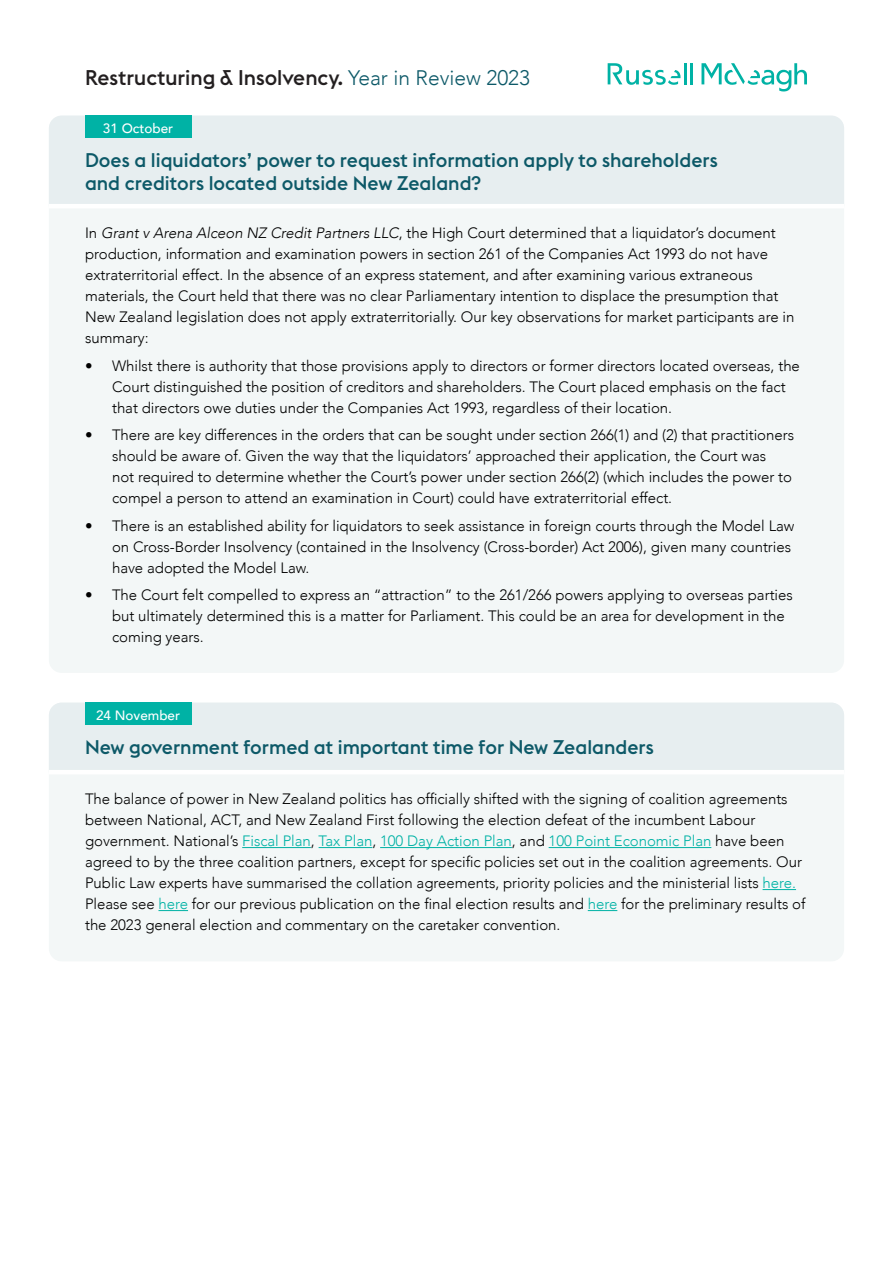
<style>
.page{position:relative;width:893px;height:1263px;background:#fff}
.page>*{position:absolute;margin:0;border:0;box-sizing:border-box;transform-origin:0 0}
.t1{font:500 21px "Euclid Flex";color:#231f20}
.t2{font:500 19.5px/23.4px "Euclid Flex";color:#0d5968}
.Body{font:300 15px/21px "Avenir";letter-spacing:-.005em;color:#000}
.t3{font:500 13.5px "Avenir";color:#fff}
.s1{font-family:"Avenir";font-weight:300;color:#0d5968}
.s2{font-style:italic}
.s3{color:#00b2a5}
</style>
<div class="page">
<hr style="left:684px;top:63px;width:2px;height:21px;background:#00b2a5">
<hr style="left:690px;top:63px;width:3px;height:21px;background:#00b2a5">
<svg style="left:608px;top:63px;width:72px;height:22px"></svg>
<svg style="left:701px;top:63px;width:106px;height:28px"></svg>
<div style="left:49px;top:116px;width:795px;height:557px;background:#f3f7f7;border-radius:13px"></div>
<div style="left:49px;top:116px;width:795px;height:88px;background:#e7eef0"></div>
<hr style="left:49px;top:204px;width:795px;height:4px;background:#fff">
<div style="left:85px;top:116px;width:106px;height:22px;background:#00b2a5"></div>
<div style="left:49px;top:703px;width:795px;height:258px;background:#f3f7f7;border-radius:13px"></div>
<div style="left:49px;top:703px;width:795px;height:67px;background:#e7eef0"></div>
<hr style="left:49px;top:770px;width:795px;height:4px;background:#fff">
<div style="left:85px;top:703px;width:106px;height:22px;background:#00b2a5"></div>
<hr style="left:242px;top:847px;width:69px;height:1px;background:#00b2a5">
<hr style="left:319px;top:847px;width:53px;height:1px;background:#00b2a5">
<hr style="left:380px;top:847px;width:132px;height:1px;background:#00b2a5">
<hr style="left:549px;top:847px;width:162px;height:1px;background:#00b2a5">
<hr style="left:763px;top:889px;width:33px;height:1px;background:#00b2a5">
<hr style="left:158px;top:910px;width:30px;height:1px;background:#00b2a5">
<svg style="left:588px;top:910px;width:29px;height:1px"></svg>
<p class="t1" style="left:85px;top:66px;width:447px">Restructuring &amp; Insolvency. <span class="s1">Year in Review 2023</span></p>
<p class="t3" style="left:103px;top:117px;width:72px">31 October</p>
<p class="t2" style="left:85px;top:148px;width:634px">Does a liquidators’ power to request information apply to shareholders and creditors located outside New Zealand?</p>
<p class="Body" style="left:85px;top:223px;width:711px">In <span class="s2">Grant v Arena Alceon NZ Credit Partners LLC</span>, the High Court determined that a liquidator’s document production, information and examination powers in section 261 of the Companies Act 1993 do not have extraterritorial effect. In the absence of an express statement, and after examining various extraneous materials, the Court held that there was no clear Parliamentary intention to displace the presumption that New Zealand legislation does not apply extraterritorially. Our key observations for market participants are in summary:</p>
<p class="Body" style="left:112px;top:355px;width:689px;text-indent:-27px">• Whilst there is authority that those provisions apply to directors or former directors located overseas, the<br>Court distinguished the position of creditors and shareholders. The Court placed emphasis on the fact that directors owe duties under the Companies Act 1993, regardless of their location.</p>
<p class="Body" style="left:112px;top:425px;width:683px;text-indent:-27px">• There are key differences in the orders that can be sought under section 266(1) and (2) that practitioners should be aware of. Given the way that the liquidators’ approached their application, the Court was<br>not required to determine whether the Court’s power under section 266(2) (which includes the power to compel a person to attend an examination in Court) could have extraterritorial effect.</p>
<p class="Body" style="left:112px;top:515px;width:684px;text-indent:-27px">• There is an established ability for liquidators to seek assistance in foreign courts through the Model Law on Cross-Border Insolvency (contained in the Insolvency (Cross-border) Act 2006), given many countries have adopted the Model Law.</p>
<p class="Body" style="left:112px;top:584px;width:682px;text-indent:-27px">• The Court felt compelled to express an “attraction” to the 261/266 powers applying to overseas parties but ultimately determined this is a matter for Parliament. This could be an area for development in the coming years.</p>
<p class="t3" style="left:96px;top:704px;width:86px">24 November</p>
<p class="t2" style="left:85px;top:735px;width:571px">New government formed at important time for New Zealanders</p>
<p class="Body" style="left:85px;top:789px;width:722px">The balance of power in New Zealand politics has officially shifted with the signing of coalition agreements between National, ACT, and New Zealand First following the election defeat of the incumbent Labour government. National’s <span class="s3">Fiscal Plan</span>, <span class="s3">Tax Plan</span>, <span class="s3">100 Day Action Plan</span>, and <span class="s3">100 Point Economic Plan</span> have been agreed to by the three coalition partners, except for specific policies set out in the coalition agreements. Our Public Law experts have summarised the collation agreements, priority policies and the ministerial lists <span class="s3">here.<br></span>Please see <span class="s3">here</span> for our previous publication on the final election results and <span class="s3">here</span> for the preliminary results of the 2023 general election and commentary on the caretaker convention.</p>
</div>
